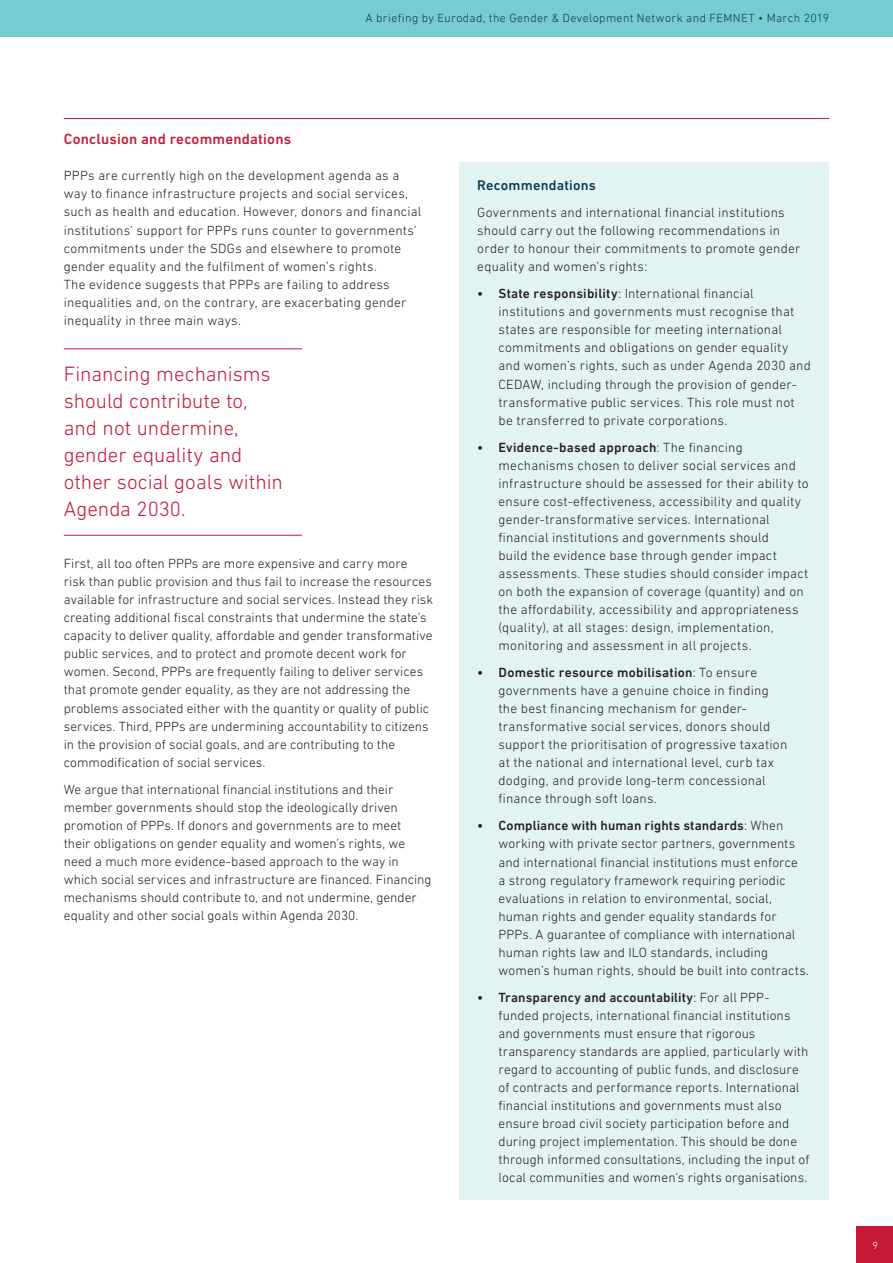
<style>
.page{position:relative;width:893px;height:1263px;background:#fff}
.page>*{position:absolute;margin:0;border:0;box-sizing:border-box;transform-origin:0 0}
.t1{font:300 21px/27px "DIN Next LT Pro";color:#c51a35}
.t2{font:500 15px "DIN Next LT Pro";letter-spacing:.015em;color:#c51a35}
.t3{font:500 14.25px "DIN Next LT Pro";letter-spacing:.015em;color:#0b3b51}
.t4{font:300 13.5px/18px "DIN Next LT Pro";letter-spacing:.01em;color:#231f20}
.t5{font:300 12px "DIN Next LT Pro";letter-spacing:.03em;color:#0b3b51}
.t6{font:300 10.5px "DIN Next LT Pro";color:#fff}
.s1{font-weight:500}
</style>
<div class="page">
<div style="left:856px;top:1226px;width:37px;height:37px;background:#c51a35"></div>
<div style="left:459px;top:162px;width:370px;height:1038px;background:#e2f3f4"></div>
<hr style="left:64px;top:118px;width:765px;height:1px;background:#c51a35">
<hr style="left:64px;top:349px;width:238px;height:1px;background:#c51a35">
<hr style="left:64px;top:535px;width:238px;height:1px;background:#c51a35">
<div style="left:0;top:0;width:893px;height:36px;background:#77ccd0"></div>
<p class="t5" style="left:366px;top:11px;width:465px">A briefing by Eurodad, the Gender &amp; Development Network and FEMNET • March 2019</p>
<p class="t2" style="left:64px;top:130px;width:229px">Conclusion and recommendations</p>
<p class="t4" style="left:64px;top:167px;width:359px">PPPs are currently high on the development agenda as a way to finance infrastructure projects and social services, such as health and education. However, donors and financial institutions’ support for PPPs runs counter to governments’ commitments under the SDGs and elsewhere to promote gender equality and the fulfilment of women’s rights.<br>The evidence suggests that PPPs are failing to address inequalities and, on the contrary, are exacerbating gender inequality in three main ways.</p>
<h1 class="t1" style="left:64px;top:360px;width:221px">Financing mechanisms should contribute to, and not undermine, gender equality and other social goals within<br>Agenda 2030.</h1>
<p class="t4" style="left:64px;top:554px;width:371px">First, all too often PPPs are more expensive and carry more<br>risk than public provision and thus fail to increase the resources available for infrastructure and social services. Instead they risk creating additional fiscal constraints that undermine the state’s capacity to deliver quality, affordable and gender transformative public services, and to protect and promote decent work for women. Second, PPPs are frequently failing to deliver services that promote gender equality, as they are not addressing the problems associated either with the quantity or quality of public services. Third, PPPs are undermining accountability to citizens in the provision of social goals, and are contributing to the commodification of social services.</p>
<p class="t4" style="left:64px;top:780px;width:369px">We argue that international financial institutions and their member governments should stop the ideologically driven promotion of PPPs. If donors and governments are to meet<br>their obligations on gender equality and women’s rights, we need a much more evidence-based approach to the way in which social services and infrastructure are financed. Financing mechanisms should contribute to, and not undermine, gender equality and other social goals within Agenda 2030.</p>
<p class="t3" style="left:477px;top:177px;width:120px">Recommendations</p>
<p class="t4" style="left:477px;top:203px;width:325px">Governments and international financial institutions should carry out the following recommendations in order to honour their commitments to promote gender equality and women’s rights:</p>
<p class="t4" style="left:499px;top:285px;width:314px;text-indent:-21px"><span class="s1">• State responsibility</span>: International financial institutions and governments must recognise that states are responsible for meeting international commitments and obligations on gender equality and women’s rights, such as under Agenda 2030 and CEDAW, including through the provision of gender&shy;transformative public services. This role must not be transferred to private corporations.</p>
<p class="t4" style="left:499px;top:438px;width:311px;text-indent:-21px"><span class="s1">• Evidence-based approach</span>: The financing mechanisms chosen to deliver social services and infrastructure should be assessed for their ability to ensure cost-effectiveness, accessibility and quality gender-transformative services. International financial institutions and governments should<br>build the evidence base through gender impact assessments. These studies should consider impact on both the expansion of coverage (quantity) and on the affordability, accessibility and appropriateness (quality), at all stages: design, implementation, monitoring and assessment in all projects.</p>
<p class="t4" style="left:499px;top:663px;width:290px;text-indent:-21px"><span class="s1">• Domestic resource mobilisation</span>: To ensure governments have a genuine choice in finding the best financing mechanism for gender&shy;transformative social services, donors should support the prioritisation of progressive taxation at the national and international level, curb tax dodging, and provide long-term concessional finance through soft loans.</p>
<p class="t4" style="left:499px;top:817px;width:312px;text-indent:-21px"><span class="s1">• Compliance with human rights standards</span>: When working with private sector partners, governments and international financial institutions must enforce<br>a strong regulatory framework requiring periodic evaluations in relation to environmental, social, human rights and gender equality standards for PPPs. A guarantee of compliance with international human rights law and ILO standards, including women’s human rights, should be built into contracts.</p>
<p class="t4" style="left:499px;top:988px;width:313px;text-indent:-21px"><span class="s1">• Transparency and accountability</span>: For all PPP&shy;funded projects, international financial institutions and governments must ensure that rigorous transparency standards are applied, particularly with regard to accounting of public funds, and disclosure of contracts and performance reports. International financial institutions and governments must also ensure broad civil society participation before and during project implementation. This should be done through informed consultations, including the input of local communities and women’s rights organisations.</p>
<p class="t6" style="left:872px;top:1239px;width:7px">9</p>
</div>
